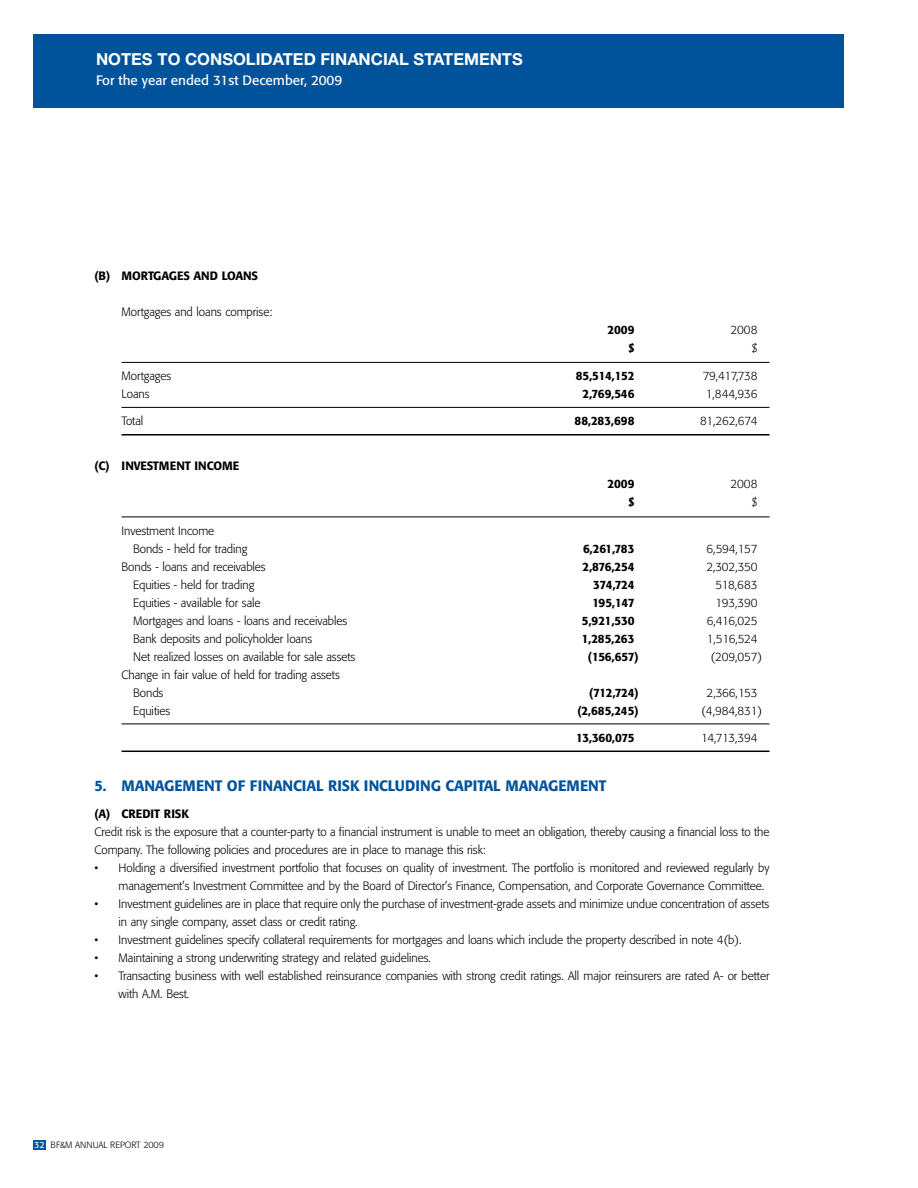
<style>
.page{position:relative;width:918px;height:1188px;background:#fff}
.page>*{position:absolute;margin:0;border:0;box-sizing:border-box;transform-origin:0 0}
.t1{font:700 16.5px "Helvetica Neue LT Std";color:#fff}
.t2{font:500 15px "Formata";letter-spacing:-.005em;color:#00539b}
.t3{font:13.5px "Formata";color:#fff}
.t4{font:300 12px/18px "Formata";letter-spacing:-.005em;color:#000}
.t5{font:500 12px "Formata";letter-spacing:-.005em;color:#000}
.t6{font:300 9px "Formata";letter-spacing:-.005em;color:#000}
.s1{font-weight:400;color:#fff}
</style>
<div class="page">
<div style="left:34px;top:34px;width:810px;height:73px;background:#00539b"></div>
<hr style="left:122px;top:362px;width:648px;height:1px;background:#000">
<hr style="left:122px;top:407px;width:648px;height:1px;background:#000">
<hr style="left:122px;top:434px;width:648px;height:2px;background:#000">
<hr style="left:122px;top:517px;width:648px;height:1px;background:#000">
<hr style="left:122px;top:724px;width:648px;height:1px;background:#000">
<hr style="left:122px;top:751px;width:648px;height:1px;background:#000">
<div style="left:34px;top:1140px;width:12px;height:10px;background:#00539b"></div>
<h1 class="t1" style="left:96px;top:49px;width:428px">NOTES TO CONSOLIDATED FINANCIAL STATEMENTS</h1>
<p class="t3" style="left:96px;top:72px;width:248px">For the year ended 31st December, 2009</p>
<p class="t5" style="left:94px;top:268px;width:85px">(B) MORTGAGESA</p>
<p class="t5" style="left:201px;top:268px;width:57px">ND LOANS</p>
<p class="t4" style="left:122px;top:302px;width:152px">Mortgages and loans comprise:</p>
<p class="t5" style="left:608px;top:322px;width:28px">2009</p>
<p class="t4" style="left:731px;top:320px;width:28px">2008</p>
<p class="t5" style="left:628px;top:340px;width:8px">$</p>
<p class="t4" style="left:752px;top:338px;width:7px">$</p>
<p class="t4" style="left:122px;top:367px;width:51px">Mortgages</p>
<p class="t5" style="left:576px;top:368px;width:60px">85,514,152</p>
<p class="t4" style="left:703px;top:367px;width:56px">79,417,738</p>
<p class="t4" style="left:122px;top:385px;width:30px">Loans</p>
<p class="t5" style="left:583px;top:386px;width:53px">2,769,546</p>
<p class="t4" style="left:706px;top:385px;width:53px">1,844,936</p>
<p class="t4" style="left:122px;top:412px;width:23px">Total</p>
<p class="t5" style="left:575px;top:413px;width:61px">88,283,698</p>
<p class="t4" style="left:700px;top:412px;width:59px">81,262,674</p>
<p class="t5" style="left:94px;top:458px;width:49px">(C) INVESTME</p>
<p class="t5" style="left:176px;top:458px;width:52px">NT INCOME</p>
<p class="t5" style="left:608px;top:476px;width:28px">2009</p>
<p class="t4" style="left:731px;top:475px;width:28px">2008</p>
<p class="t5" style="left:628px;top:494px;width:8px">$</p>
<p class="t4" style="left:752px;top:493px;width:7px">$</p>
<p class="t4" style="left:133px;top:521px;width:116px;text-indent:-12px">Investment Income<br>Bonds - held for trading</p>
<p class="t5" style="left:583px;top:541px;width:53px">6,261,783</p>
<p class="t4" style="left:707px;top:539px;width:52px">6,594,157</p>
<p class="t4" style="left:122px;top:557px;width:146px">Bonds - loans and receivables</p>
<p class="t5" style="left:583px;top:559px;width:53px">2,876,254</p>
<p class="t4" style="left:706px;top:557px;width:53px">2,302,350</p>
<p class="t4" style="left:133px;top:575px;width:123px">Equities - held for trading</p>
<p class="t5" style="left:593px;top:577px;width:43px">374,724</p>
<p class="t4" style="left:715px;top:575px;width:44px">518,683</p>
<p class="t4" style="left:133px;top:593px;width:129px">Equities - available for sale</p>
<p class="t5" style="left:592px;top:595px;width:44px">195,147</p>
<p class="t4" style="left:715px;top:593px;width:44px">193,390</p>
<p class="t4" style="left:133px;top:611px;width:216px">Mortgages and loans - loans and receivables</p>
<p class="t5" style="left:582px;top:613px;width:54px">5,921,530</p>
<p class="t4" style="left:707px;top:611px;width:52px">6,416,025</p>
<p class="t4" style="left:133px;top:629px;width:181px">Bank deposits and policyholder loans</p>
<p class="t5" style="left:582px;top:631px;width:54px">1,285,263</p>
<p class="t4" style="left:707px;top:629px;width:52px">1,516,524</p>
<p class="t4" style="left:133px;top:647px;width:224px">Net realized losses on available for sale assets</p>
<p class="t5" style="left:588px;top:649px;width:52px">(156,657)</p>
<p class="t4" style="left:711px;top:647px;width:53px">(209,057)</p>
<p class="t4" style="left:133px;top:665px;width:208px;text-indent:-12px">Change in fair value of held for trading assets<br>Bonds</p>
<p class="t5" style="left:589px;top:685px;width:51px">(712,724)</p>
<p class="t4" style="left:707px;top:683px;width:52px">2,366,153</p>
<p class="t4" style="left:133px;top:701px;width:39px">Equities</p>
<p class="t5" style="left:577px;top:703px;width:63px">(2,685,245)</p>
<p class="t4" style="left:701px;top:701px;width:62px">(4,984,831)</p>
<p class="t5" style="left:576px;top:730px;width:60px">13,360,075</p>
<p class="t4" style="left:701px;top:728px;width:58px">14,713,394</p>
<p class="t2" style="left:94px;top:777px;width:140px">5. MANAGEMENT OFFIN</p>
<p class="t2" style="left:273px;top:777px;width:125px">ANCIAL RISK INCLUDING</p>
<p class="t2" style="left:446px;top:777px;width:162px">CAPI TAL MANAGEMENT</p>
<p class="t5" style="left:94px;top:806px;width:85px">(A) CREDIT RISK</p>
<p class="t4" style="left:94px;top:823px;width:676px">Credit risk is the exposure that a counter-party to a financial instrument is unable to meet an obligation, thereby causing a financial loss to the<br>Company. The following policies and procedures are in place to manage this risk:</p>
<p class="t4" style="left:119px;top:859px;width:652px;text-indent:-24px">• Holding a diversified investment portfolio that focuses on quality of investment. The portfolio is monitored and reviewed regularly by management’s Investment Committee and by the Board of Director’s Finance, Compensation, and Corporate Governance Committee.</p>
<p class="t4" style="left:119px;top:895px;width:652px;text-indent:-24px">• Investment guidelines are in place that require only the purchase of investment-grade assets and minimize undue concentration of assets in any single company, asset class or credit rating.</p>
<p class="t4" style="left:94px;top:931px;width:648px">• Investment guidelines specify collateral requirements for mortgages and loans which include the property described in note 4(b).</p>
<p class="t4" style="left:94px;top:949px;width:338px">• Maintaining a strong underwriting strategy and related guidelines.</p>
<p class="t4" style="left:119px;top:967px;width:652px;text-indent:-24px">• Transacting business with well established reinsurance companies with strong credit ratings. All major reinsurers are rated A- or better with A.M. Best.</p>
<p class="t6" style="left:34px;top:1139px;width:131px"><span class="s1">32</span> BF&amp;M ANNUAL REPORT 2009</p>
</div>
